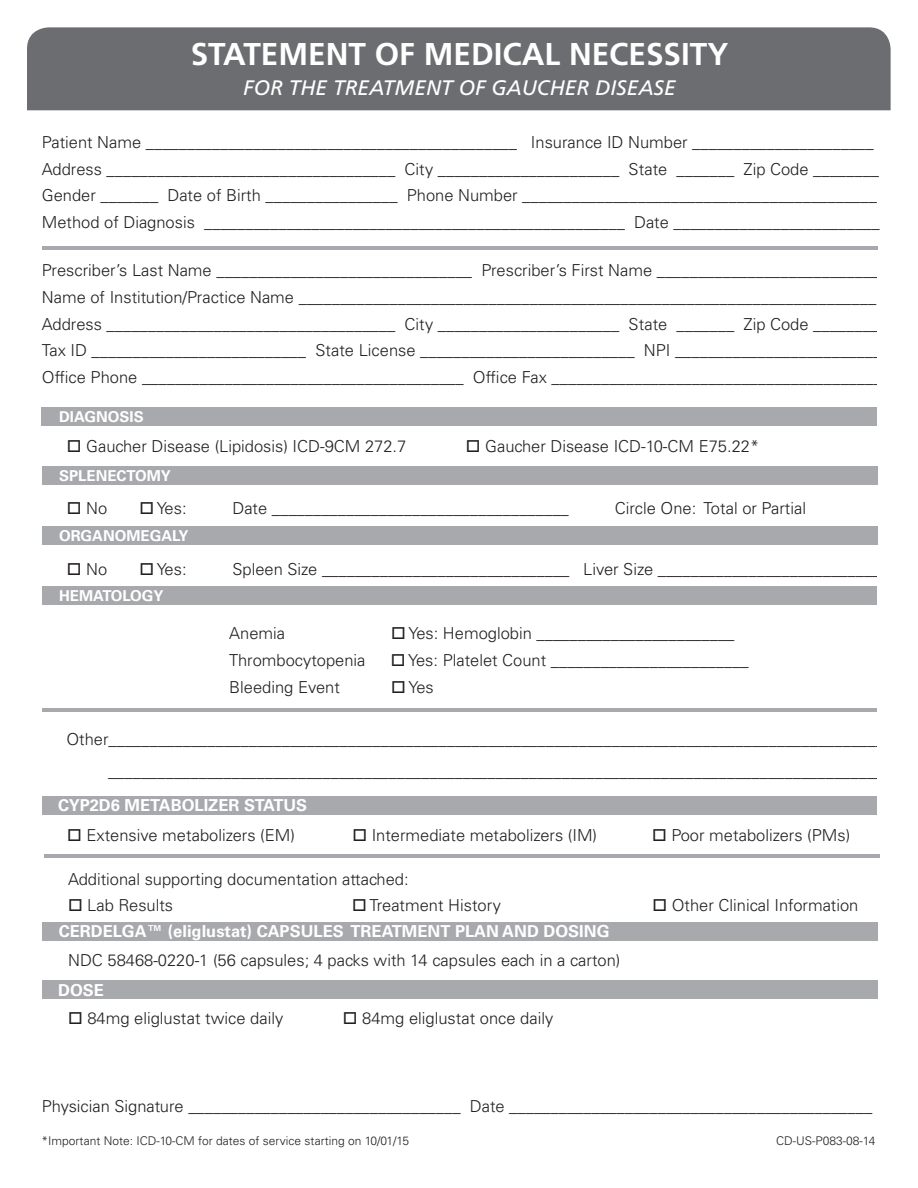
<style>
.page{position:relative;width:918px;height:1188px;background:#fff}
.page>*{position:absolute;margin:0;border:0;box-sizing:border-box;transform-origin:0 0}
.t1{font:700 31.5px "Frutiger LT Std";color:#fff}
.t2{font:italic 21px "Frutiger LT Std";color:#fff}
.t3{font:300 16.5px "Univers LT Std";color:#231f20}
.t4{font:700 16.5px "Univers LT Std";color:#fff}
.t5{font:700 15px "Univers LT Std";color:#fff}
.t6{font:300 12px "Univers LT Std";color:#231f20}
</style>
<div class="page">
<div style="left:43px;top:980px;width:835px;height:19px;background:#a8a9ad"></div>
<div style="left:43px;top:922px;width:835px;height:19px;background:#a8a9ad"></div>
<div style="left:43px;top:796px;width:835px;height:19px;background:#a8a9ad"></div>
<div style="left:43px;top:586px;width:835px;height:19px;background:#a8a9ad"></div>
<div style="left:43px;top:526px;width:835px;height:19px;background:#a8a9ad"></div>
<div style="left:43px;top:466px;width:835px;height:19px;background:#a8a9ad"></div>
<div style="left:27px;top:27px;width:864px;height:83px;background:#6c6d70"></div>
<div style="left:42px;top:407px;width:835px;height:19px;background:#a8a9ad"></div>
<hr style="left:42px;top:247px;width:835px;height:3px;background:#a8a9ad">
<hr style="left:42px;top:708px;width:836px;height:4px;background:#a8a9ad">
<hr style="left:44px;top:854px;width:835px;height:4px;background:#a8a9ad">
<p class="t1" style="left:191px;top:35px;width:539px">STATEMENT OF MEDICAL NECESSITY</p>
<p class="t2" style="left:243px;top:75px;width:434px">FOR THE TREATMENT OF GAUCHER DISEASE</p>
<p class="t3" style="left:42px;top:132px;width:833px">Patient Name _____________________________________________ Insurance ID Number ______________________</p>
<p class="t3" style="left:42px;top:159px;width:839px">Address ___________________________________ City ______________________ State _______ Zip Code ________</p>
<p class="t3" style="left:42px;top:185px;width:837px">Gender _______ Date of Birth ________________ Phone Number ___________________________________________</p>
<p class="t3" style="left:42px;top:212px;width:839px">Method of Diagnosis ___________________________________________________ Date _________________________</p>
<p class="t3" style="left:42px;top:261px;width:839px">Prescriber’s Last Name _______________________________ Prescriber’s First Name ___________________________</p>
<p class="t3" style="left:42px;top:287px;width:836px">Name of Institution/Practice Name ______________________________________________________________________</p>
<p class="t3" style="left:42px;top:314px;width:839px">Address ___________________________________ City ______________________ State _______ Zip Code ________</p>
<p class="t3" style="left:42px;top:340px;width:841px">Tax ID __________________________ State License __________________________ NPI _________________________</p>
<p class="t3" style="left:42px;top:367px;width:841px">Office Phone _______________________________________ Office Fax ________________________________________</p>
<p class="t5" style="left:59px;top:408px;width:86px">DIAGNOSIS</p>
<p class="t3" style="left:67px;top:437px;width:341px">□ Gaucher Disease (Lipidosis) ICD-9CM 272.7</p>
<p class="t3" style="left:466px;top:437px;width:295px">□ Gaucher Disease ICD-10-CM E75.22*</p>
<p class="t5" style="left:59px;top:467px;width:113px">SPLENECTOMY</p>
<p class="t3" style="left:67px;top:498px;width:42px">□ No</p>
<p class="t3" style="left:139px;top:498px;width:49px">□ Yes:</p>
<p class="t3" style="left:232px;top:498px;width:338px">Date ____________________________________</p>
<p class="t3" style="left:615px;top:498px;width:193px">Circle One: Total or Partial</p>
<p class="t5" style="left:59px;top:527px;width:131px">ORGANOMEGALY</p>
<p class="t3" style="left:67px;top:559px;width:42px">□ No</p>
<p class="t3" style="left:139px;top:559px;width:49px">□ Yes:</p>
<p class="t3" style="left:232px;top:559px;width:674px">Spleen Size ______________________________ Liver Size ______________________________</p>
<p class="t5" style="left:59px;top:587px;width:106px">HEMATOLOGY</p>
<p class="t3" style="left:229px;top:624px;width:57px">Anemia</p>
<p class="t3" style="left:391px;top:624px;width:345px">□ Yes: Hemoglobin ________________________</p>
<p class="t3" style="left:229px;top:650px;width:138px">Thrombocytopenia</p>
<p class="t3" style="left:391px;top:650px;width:359px">□ Yes: Platelet Count ________________________</p>
<p class="t3" style="left:229px;top:677px;width:112px">Bleeding Event</p>
<p class="t3" style="left:391px;top:677px;width:44px">□ Yes</p>
<p class="t3" style="left:66px;top:730px;width:836px">Other________________________________________________________________________________________________</p>
<p class="t3" style="left:108px;top:761px;width:793px">________________________________________________________________________________________________</p>
<p class="t4" style="left:58px;top:795px;width:251px">CYP2D6 METABOLIZER STATUS</p>
<p class="t3" style="left:67px;top:825px;width:229px">□ Extensive metabolizers (EM)</p>
<p class="t3" style="left:352px;top:825px;width:246px">□ Intermediate metabolizers (IM)</p>
<p class="t3" style="left:652px;top:825px;width:200px">□ Poor metabolizers (PMs)</p>
<p class="t3" style="left:68px;top:869px;width:342px">Additional supporting documentation attached:</p>
<p class="t3" style="left:68px;top:896px;width:107px">□ Lab Results</p>
<p class="t3" style="left:352px;top:896px;width:150px">□ Treatment History</p>
<p class="t3" style="left:652px;top:896px;width:207px">□ Other Clinical Information</p>
<p class="t4" style="left:59px;top:922px;width:552px">CERDELGA™ (eliglustat) CAPSULES TREATMENT PLAN AND DOSING</p>
<p class="t3" style="left:68px;top:950px;width:554px">NDC 58468-0220-1 (56 capsules; 4 packs with 14 capsules each in a carton)</p>
<p class="t4" style="left:58px;top:980px;width:47px">DOSE</p>
<p class="t3" style="left:68px;top:1008px;width:217px">□ 84mg eliglustat twice daily</p>
<p class="t3" style="left:343px;top:1008px;width:212px">□ 84mg eliglustat once daily</p>
<p class="t3" style="left:42px;top:1096px;width:832px">Physician Signature _________________________________ Date ____________________________________________</p>
<p class="t6" style="left:42px;top:1133px;width:369px">*Important Note: ICD-10-CM for dates of service starting on 10/01/15</p>
<p class="t6" style="left:776px;top:1133px;width:101px">CD-US-P083-08-14</p>
</div>
